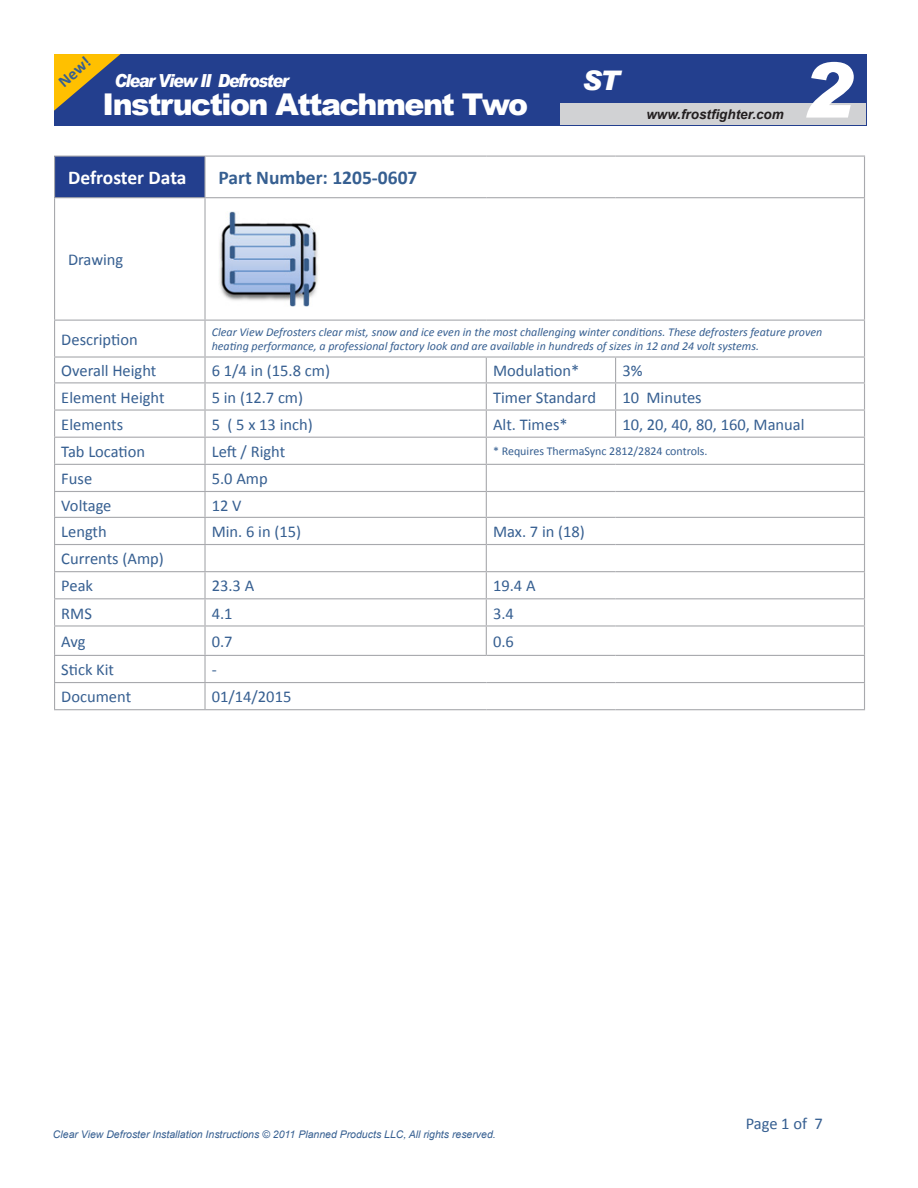
<style>
.page{position:relative;width:918px;height:1188px;background:#fff}
.page>*{position:absolute;margin:0;border:0;box-sizing:border-box;transform-origin:0 0}
.t1{font:italic 900 76.5px "Arial";color:#fff}
.t2{font:900 30px "Arial";letter-spacing:-.05em;color:#fff}
.t3{font:italic 900 27px "Arial";color:#fff}
.t4{font:700 19.5px "Calibri";color:#365f91}
.t5{font:700 19.5px "Calibri";letter-spacing:-.005em;color:#fff}
.t6{font:italic 900 18px "Arial";letter-spacing:-.08em;color:#fff;scale:.88 1}
.t7{font:16.5px/27.2px "Calibri";color:#365f91}
.t8{font:700 16.5px "Calibri";color:#365f91}
.t9{font:italic 700 13.5px "Arial";color:#231f20}
.t10{font:italic 12px/14.4px "Calibri";color:#365f91}
.t11{font:12px "Calibri";color:#365f91}
.t12{font:italic 10.5px "Arial";color:#365f91}
</style>
<div class="page">
<div style="left:55px;top:156px;width:150px;height:42px;background:#233f8e"></div>
<hr style="left:54px;top:156px;width:151px;height:1px;background:#a8a9ad">
<hr style="left:54px;top:157px;width:1px;height:40px;background:#a8a9ad">
<hr style="left:205px;top:156px;width:281px;height:1px;background:#a8a9ad">
<hr style="left:204px;top:157px;width:2px;height:40px;background:#a8a9ad">
<hr style="left:486px;top:156px;width:130px;height:1px;background:#a8a9ad">
<hr style="left:616px;top:156px;width:249px;height:1px;background:#a8a9ad">
<hr style="left:864px;top:157px;width:1px;height:40px;background:#a8a9ad">
<hr style="left:54px;top:197px;width:151px;height:1px;background:#a8a9ad">
<hr style="left:54px;top:198px;width:1px;height:122px;background:#a8a9ad">
<hr style="left:205px;top:197px;width:281px;height:1px;background:#a8a9ad">
<hr style="left:204px;top:198px;width:2px;height:122px;background:#a8a9ad">
<hr style="left:486px;top:197px;width:130px;height:1px;background:#a8a9ad">
<hr style="left:616px;top:197px;width:249px;height:1px;background:#a8a9ad">
<hr style="left:864px;top:198px;width:1px;height:122px;background:#a8a9ad">
<hr style="left:54px;top:320px;width:151px;height:1px;background:#a8a9ad">
<hr style="left:54px;top:321px;width:1px;height:35px;background:#a8a9ad">
<hr style="left:205px;top:320px;width:281px;height:1px;background:#a8a9ad">
<hr style="left:204px;top:321px;width:2px;height:35px;background:#a8a9ad">
<hr style="left:486px;top:320px;width:130px;height:1px;background:#a8a9ad">
<hr style="left:616px;top:320px;width:249px;height:1px;background:#a8a9ad">
<hr style="left:864px;top:321px;width:1px;height:35px;background:#a8a9ad">
<hr style="left:54px;top:356px;width:151px;height:2px;background:#a8a9ad">
<hr style="left:205px;top:356px;width:281px;height:2px;background:#a8a9ad">
<hr style="left:204px;top:358px;width:2px;height:24px;background:#a8a9ad">
<hr style="left:486px;top:356px;width:130px;height:2px;background:#a8a9ad">
<hr style="left:616px;top:356px;width:249px;height:2px;background:#a8a9ad">
<hr style="left:54px;top:382px;width:151px;height:1px;background:#a8a9ad">
<hr style="left:205px;top:382px;width:281px;height:1px;background:#a8a9ad">
<hr style="left:204px;top:383px;width:2px;height:26px;background:#a8a9ad">
<hr style="left:486px;top:382px;width:130px;height:1px;background:#a8a9ad">
<hr style="left:616px;top:382px;width:249px;height:1px;background:#a8a9ad">
<hr style="left:54px;top:409px;width:151px;height:2px;background:#a8a9ad">
<hr style="left:205px;top:409px;width:281px;height:2px;background:#a8a9ad">
<hr style="left:204px;top:411px;width:2px;height:26px;background:#a8a9ad">
<hr style="left:486px;top:409px;width:130px;height:2px;background:#a8a9ad">
<hr style="left:616px;top:409px;width:249px;height:2px;background:#a8a9ad">
<svg style="left:615px;top:358px;width:1px;height:79px"></svg>
<hr style="left:54px;top:437px;width:151px;height:1px;background:#a8a9ad">
<hr style="left:205px;top:437px;width:281px;height:1px;background:#a8a9ad">
<hr style="left:204px;top:438px;width:2px;height:26px;background:#a8a9ad">
<hr style="left:486px;top:437px;width:130px;height:1px;background:#a8a9ad">
<hr style="left:616px;top:437px;width:249px;height:1px;background:#a8a9ad">
<hr style="left:54px;top:464px;width:151px;height:1px;background:#a8a9ad">
<hr style="left:205px;top:464px;width:281px;height:1px;background:#a8a9ad">
<hr style="left:204px;top:465px;width:2px;height:26px;background:#a8a9ad">
<hr style="left:486px;top:464px;width:130px;height:1px;background:#a8a9ad">
<hr style="left:616px;top:464px;width:249px;height:1px;background:#a8a9ad">
<hr style="left:54px;top:491px;width:151px;height:1px;background:#a8a9ad">
<hr style="left:205px;top:491px;width:281px;height:1px;background:#a8a9ad">
<hr style="left:204px;top:492px;width:2px;height:25px;background:#a8a9ad">
<hr style="left:486px;top:491px;width:130px;height:1px;background:#a8a9ad">
<hr style="left:616px;top:491px;width:249px;height:1px;background:#a8a9ad">
<hr style="left:54px;top:517px;width:151px;height:1px;background:#a8a9ad">
<hr style="left:205px;top:517px;width:281px;height:1px;background:#a8a9ad">
<hr style="left:204px;top:518px;width:2px;height:26px;background:#a8a9ad">
<hr style="left:486px;top:517px;width:130px;height:1px;background:#a8a9ad">
<hr style="left:616px;top:517px;width:249px;height:1px;background:#a8a9ad">
<hr style="left:54px;top:544px;width:151px;height:1px;background:#a8a9ad">
<hr style="left:205px;top:544px;width:281px;height:1px;background:#a8a9ad">
<hr style="left:204px;top:545px;width:2px;height:26px;background:#a8a9ad">
<hr style="left:486px;top:544px;width:130px;height:1px;background:#a8a9ad">
<hr style="left:616px;top:544px;width:249px;height:1px;background:#a8a9ad">
<hr style="left:54px;top:571px;width:151px;height:1px;background:#a8a9ad">
<hr style="left:205px;top:571px;width:281px;height:1px;background:#a8a9ad">
<hr style="left:204px;top:572px;width:2px;height:26px;background:#a8a9ad">
<hr style="left:486px;top:571px;width:130px;height:1px;background:#a8a9ad">
<hr style="left:616px;top:571px;width:249px;height:1px;background:#a8a9ad">
<hr style="left:54px;top:598px;width:151px;height:1px;background:#a8a9ad">
<hr style="left:205px;top:598px;width:281px;height:1px;background:#a8a9ad">
<hr style="left:204px;top:599px;width:2px;height:26px;background:#a8a9ad">
<hr style="left:486px;top:598px;width:130px;height:1px;background:#a8a9ad">
<hr style="left:616px;top:598px;width:249px;height:1px;background:#a8a9ad">
<hr style="left:54px;top:625px;width:151px;height:2px;background:#a8a9ad">
<hr style="left:205px;top:625px;width:281px;height:2px;background:#a8a9ad">
<hr style="left:204px;top:627px;width:2px;height:28px;background:#a8a9ad">
<hr style="left:486px;top:625px;width:130px;height:2px;background:#a8a9ad">
<svg style="left:486px;top:358px;width:1px;height:297px"></svg>
<hr style="left:616px;top:625px;width:249px;height:2px;background:#a8a9ad">
<hr style="left:54px;top:655px;width:151px;height:1px;background:#a8a9ad">
<hr style="left:205px;top:655px;width:281px;height:1px;background:#a8a9ad">
<hr style="left:204px;top:656px;width:2px;height:26px;background:#a8a9ad">
<hr style="left:486px;top:655px;width:130px;height:1px;background:#a8a9ad">
<hr style="left:616px;top:655px;width:249px;height:1px;background:#a8a9ad">
<hr style="left:54px;top:682px;width:151px;height:1px;background:#a8a9ad">
<svg style="left:54px;top:358px;width:1px;height:351px"></svg>
<hr style="left:205px;top:682px;width:281px;height:1px;background:#a8a9ad">
<hr style="left:204px;top:683px;width:2px;height:26px;background:#a8a9ad">
<hr style="left:486px;top:682px;width:130px;height:1px;background:#a8a9ad">
<hr style="left:616px;top:682px;width:249px;height:1px;background:#a8a9ad">
<svg style="left:864px;top:358px;width:1px;height:351px"></svg>
<hr style="left:54px;top:709px;width:151px;height:1px;background:#a8a9ad">
<hr style="left:205px;top:709px;width:281px;height:1px;background:#a8a9ad">
<hr style="left:486px;top:709px;width:130px;height:1px;background:#a8a9ad">
<hr style="left:616px;top:709px;width:249px;height:1px;background:#a8a9ad">
<img style="left:219px;top:211px;width:99px;height:96px">
<div style="left:54px;top:54px;width:812px;height:71px;background:#233f8e"></div>
<div style="left:561px;top:104px;width:305px;height:21px;background:#d1d2d4"></div>
<svg style="left:54px;top:54px;width:67px;height:57px"></svg>
<p class="t8" style="left:57px;top:79px;width:38px;rotate:-41deg">New!</p>
<p class="t6" style="left:114px;top:70px;width:200px">Clear View II Defroster</p>
<h2 class="t2" style="left:103px;top:93px;width:427px">Instruction Attachment Two</h2>
<p class="t5" style="left:68px;top:171px;width:120px">Defroster Data</p>
<p class="t4" style="left:219px;top:171px;width:200px">Part Number: 1205-0607</p>
<p class="t7" style="left:68px;top:247px;width:57px">Drawing</p>
<h3 class="t3" style="left:582px;top:65px;width:39px">ST</h3>
<p class="t9" style="left:646px;top:105px;width:139px">www.frostfighter.com</p>
<h1 class="t1" style="left:801px;top:46px;width:53px">2</h1>
<p class="t7" style="left:61px;top:326px;width:78px">Description</p>
<p class="t10" style="left:212px;top:324px;width:612px">Clear View Defrosters clear mist, snow and ice even in the most challenging winter conditions. These defrosters feature proven heating performance, a professional factory look and are available in hundreds of sizes in 12 and 24 volt systems.</p>
<p class="t7" style="left:61px;top:358px;width:97px">Overall Height</p>
<p class="t7" style="left:212px;top:358px;width:120px">6 1/4 in (15.8 cm)</p>
<p class="t7" style="left:493px;top:357px;width:88px">Modulation*</p>
<p class="t7" style="left:622px;top:358px;width:22px">3%</p>
<p class="t7" style="left:61px;top:385px;width:105px">Element Height</p>
<p class="t7" style="left:212px;top:385px;width:93px">5 in (12.7 cm)</p>
<p class="t7" style="left:493px;top:385px;width:104px">Timer Standard</p>
<p class="t7" style="left:622px;top:385px;width:81px">10 Minutes</p>
<p class="t7" style="left:61px;top:412px;width:63px">Elements</p>
<p class="t7" style="left:212px;top:412px;width:103px">5 ( 5 x 13 inch)</p>
<p class="t7" style="left:493px;top:411px;width:76px">Alt. Times*</p>
<p class="t7" style="left:622px;top:412px;width:184px">10, 20, 40, 80, 160, Manual</p>
<p class="t7" style="left:61px;top:438px;width:85px">Tab Location</p>
<p class="t7" style="left:212px;top:438px;width:75px">Left / Right</p>
<p class="t11" style="left:493px;top:444px;width:216px">* Requires ThermaSync 2812/2824 controls.</p>
<p class="t7" style="left:61px;top:466px;width:32px">Fuse</p>
<p class="t7" style="left:212px;top:466px;width:58px">5.0 Amp</p>
<p class="t7" style="left:61px;top:493px;width:52px">Voltage</p>
<p class="t7" style="left:212px;top:493px;width:31px">12 V</p>
<p class="t7" style="left:61px;top:519px;width:47px">Length</p>
<p class="t7" style="left:212px;top:519px;width:91px">Min. 6 in (15)</p>
<p class="t7" style="left:493px;top:519px;width:93px">Max. 7 in (18)</p>
<p class="t7" style="left:61px;top:546px;width:104px">Currents (Amp)<br>Peak</p>
<p class="t7" style="left:212px;top:573px;width:44px">23.3 A</p>
<p class="t7" style="left:493px;top:573px;width:44px">19.4 A</p>
<p class="t7" style="left:61px;top:600px;width:32px">RMS</p>
<p class="t7" style="left:212px;top:601px;width:22px">4.1</p>
<p class="t7" style="left:493px;top:601px;width:22px">3.4</p>
<p class="t7" style="left:61px;top:629px;width:26px">Avg</p>
<p class="t7" style="left:212px;top:629px;width:22px">0.7</p>
<p class="t7" style="left:493px;top:629px;width:22px">0.6</p>
<p class="t7" style="left:61px;top:656px;width:54px">Stick Kit</p>
<p class="t7" style="left:212px;top:657px;width:7px">-</p>
<p class="t7" style="left:61px;top:684px;width:71px">Document</p>
<p class="t7" style="left:212px;top:684px;width:81px">01/14/2015</p>
<p class="t12" style="left:53px;top:1131px;width:444px">Clear View Defroster Installation Instructions © 2011 Planned Products LLC, All rights reserved.</p>
<p class="t7" style="left:746px;top:1111px;width:79px">Page 1 of 7</p>
</div>
